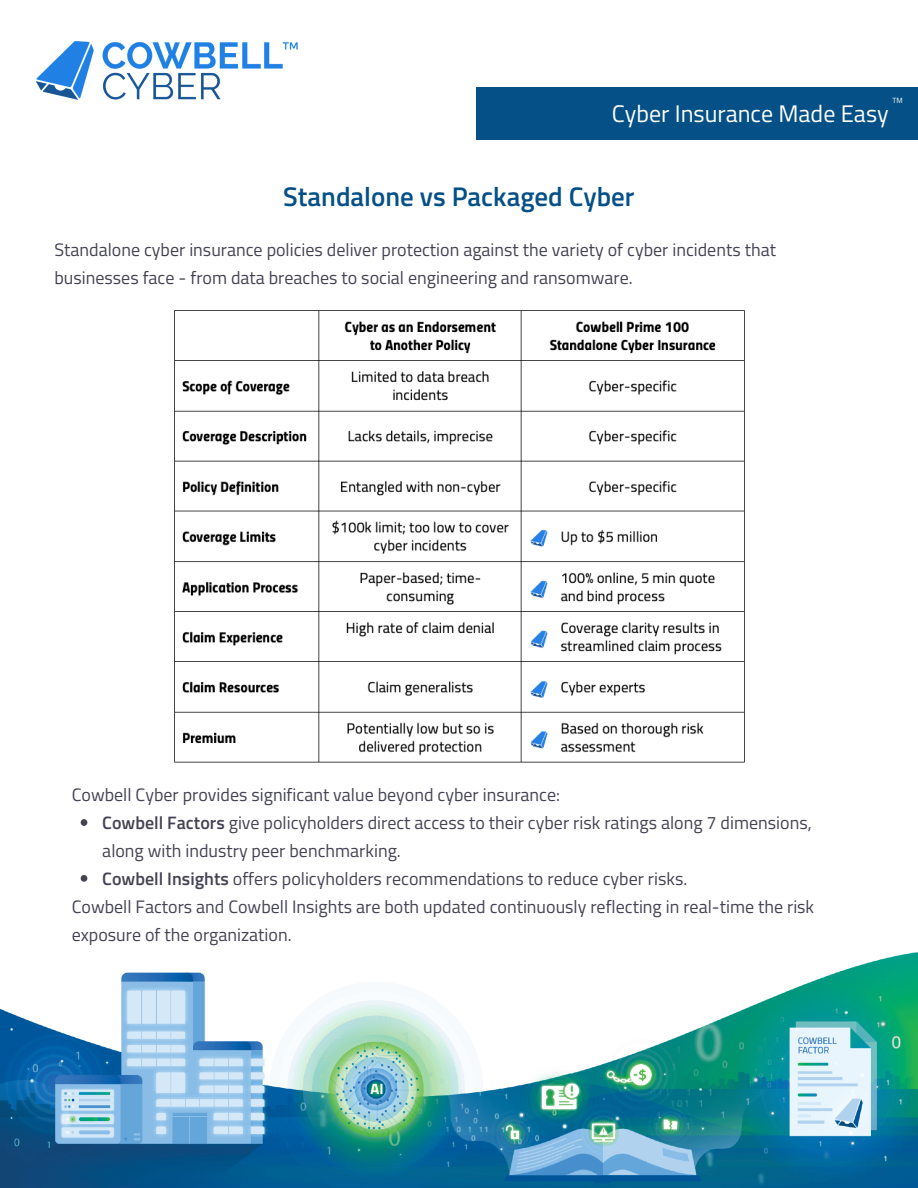
<style>
.page{position:relative;width:918px;height:1188px;background:#fff}
.page>*{position:absolute;margin:0;border:0;box-sizing:border-box;transform-origin:0 0}
.t1{font:600 27px "Titillium Web";color:#055087}
.t2{font:24px "Titillium Web";color:#fff}
.t3{font:18px/27.9px "Titillium Web";color:#444353}
.t4{font:7.5px "Titillium Web";color:#fff}
.s1{font-weight:600}
</style>
<div class="page">
<div style="left:476px;top:87px;width:442px;height:53px;background:#055087"></div>
<img style="left:0;top:953px;width:918px;height:235px">
<img style="left:174px;top:310px;width:571px;height:453px">
<svg style="left:81px;top:819px;width:6px;height:7px"></svg>
<svg style="left:81px;top:875px;width:6px;height:7px"></svg>
<img style="left:37px;top:41px;width:261px;height:59px">
<p class="t4" style="left:893px;top:94px;width:12px">TM</p>
<h2 class="t2" style="left:612px;top:95px;width:278px">Cyber Insurance Made Easy</h2>
<h1 class="t1" style="left:283px;top:175px;width:353px">Standalone vs Packaged Cyber</h1>
<p class="t3" style="left:54px;top:236px;width:723px">Standalone cyber insurance policies deliver protection against the variety of cyber incidents that businesses face - from data breaches to social engineering and ransomware.</p>
<p class="t3" style="left:72px;top:781px;width:490px">Cowbell Cyber provides significant value beyond cyber insurance:</p>
<p class="t3" style="left:102px;top:809px;width:711px"><span class="s1">Cowbell Factors</span> give policyholders direct access to their cyber risk ratings along 7 dimensions, along with industry peer benchmarking.<br><span class="s1">Cowbell Insights</span> offers policyholders recommendations to reduce cyber risks.</p>
<p class="t3" style="left:72px;top:892px;width:744px">Cowbell Factors and Cowbell Insights are both updated continuously reflecting in real-time the risk exposure of the organization.</p>
</div>
